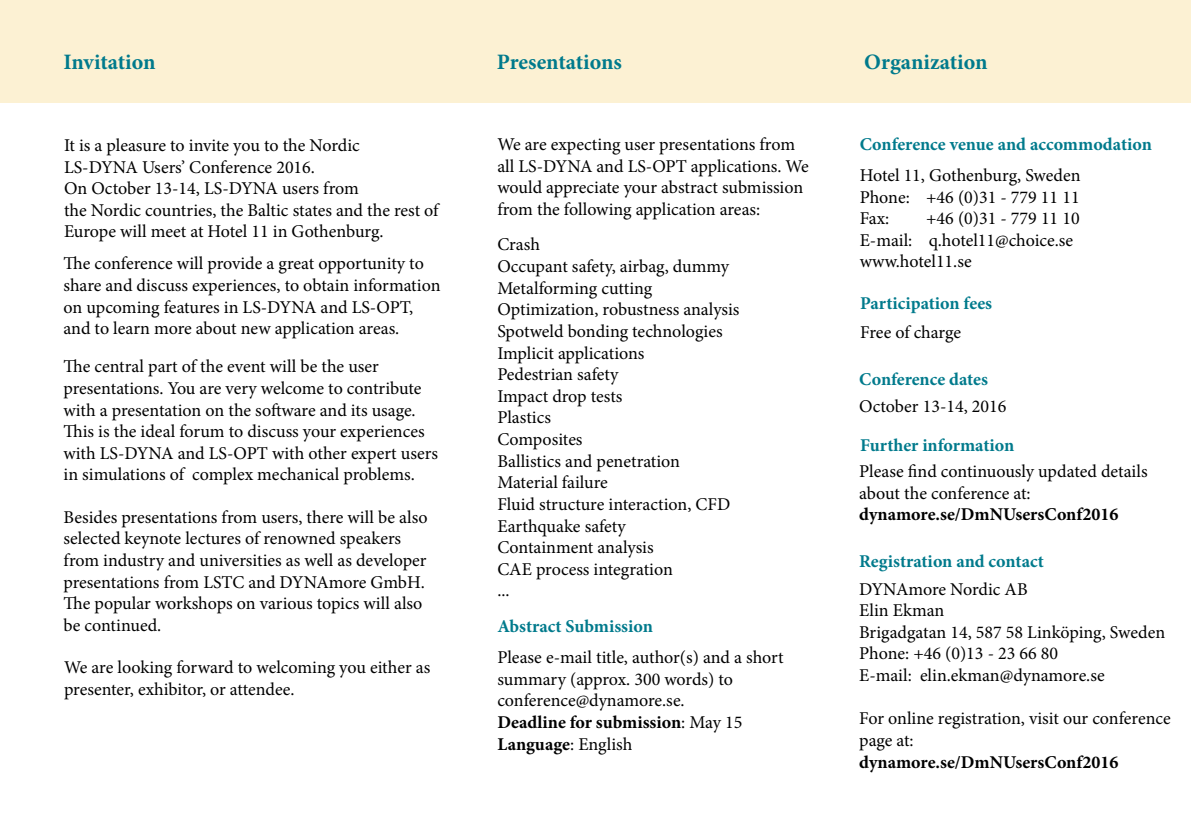
<style>
.page{position:relative;width:1191px;height:840px;background:#fff}
.page>*{position:absolute;margin:0;border:0;box-sizing:border-box;transform-origin:0 0}
.t1{font:700 22px "Minion Pro";letter-spacing:-.005em;color:#007a8c}
.t2{font:18px/21.6px "Minion Pro";color:#000}
.t3{font:700 18px "Minion Pro";color:#007a8c}
.t4{font:700 18px "Minion Pro";color:#000}
.s1{font-weight:700}
.s2{font-weight:400}
</style>
<div class="page">
<p class="t1" style="left:63px;top:46px;width:94px">Invitation</p>
<p class="t2" style="left:64px;top:134px;width:376px">It is a pleasure to invite you to the Nordic<br>LS-DYNA Users’ Conference 2016.<br>On October 13-14, LS-DYNA users from<br>the Nordic countries, the Baltic states and the rest of Europe will meet at Hotel 11 in Gothenburg.</p>
<p class="t2" style="left:63px;top:253px;width:378px">The conference will provide a great opportunity to share and discuss experiences, to obtain information on upcoming features in LS-DYNA and LS-OPT, and to learn more about new application areas.</p>
<p class="t2" style="left:63px;top:355px;width:376px">The central part of the event will be the user presentations. You are very welcome to contribute with a presentation on the software and its usage.<br>This is the ideal forum to discuss your experiences with LS-DYNA and LS-OPT with other expert users in simulations of complex mechanical problems.</p>
<p class="t2" style="left:63px;top:506px;width:366px">Besides presentations from users, there will be also selected keynote lectures of renowned speakers from industry and universities as well as developer presentations from LSTC and DYNAmore GmbH.<br>The popular workshops on various topics will also be continued.</p>
<p class="t2" style="left:64px;top:656px;width:368px">We are looking forward to welcoming you either as presenter, exhibitor, or attendee.</p>
<p class="t1" style="left:497px;top:46px;width:127px">Presentations</p>
<p class="t2" style="left:497px;top:133px;width:313px">We are expecting user presentations from all LS-DYNA and LS-OPT applications. We would appreciate your abstract submission from the following application areas:</p>
<p class="t2" style="left:497px;top:234px;width:244px">Crash<br>Occupant safety, airbag, dummy<br>Metalforming cutting<br>Optimization, robustness analysis<br>Spotweld bonding technologies<br>Implicit applications<br>Pedestrian safety<br>Impact drop tests<br>Plastics<br>Composites<br>Ballistics and penetration<br>Material failure<br>Fluid structure interaction, CFD<br>Earthquake safety<br>Containment analysis<br>CAE process integration<br>...</p>
<p class="t3" style="left:497px;top:613px;width:157px">Abstract Submission</p>
<p class="t2" style="left:497px;top:646px;width:288px">Please e-mail title, author(s) and a short summary (approx. 300 words) to conference@dynamore.se.<br><span class="s1">Deadline for submission</span>: May 15</p>
<p class="t4" style="left:497px;top:731px;width:136px">Language<span class="s2">: English</span></p>
<p class="t1" style="left:864px;top:46px;width:125px">Organization</p>
<p class="t3" style="left:859px;top:131px;width:294px">Conference venue and accommodation</p>
<p class="t2" style="left:859px;top:164px;width:222px;text-align:justify">Hotel 11, Gothenburg, Sweden Phone: +46 (0)31 - 779 11 11<br>Fax:</p>
<p class="t2" style="left:859px;top:207px;width:221px;text-indent:66px">+46 (0)31 - 779 11 10<br>E-mail: q.hotel11@choice.se www.hotel11.se</p>
<p class="t3" style="left:860px;top:290px;width:133px">Participation fees</p>
<p class="t2" style="left:860px;top:321px;width:102px">Free of charge</p>
<p class="t3" style="left:859px;top:366px;width:130px">Conference dates</p>
<p class="t2" style="left:859px;top:395px;width:149px">October 13-14, 2016</p>
<p class="t3" style="left:860px;top:432px;width:155px">Further information</p>
<p class="t2" style="left:859px;top:460px;width:290px">Please find continuously updated details about the conference at:</p>
<p class="t4" style="left:859px;top:501px;width:261px">dynamore.se/DmNUsersConf2016</p>
<p class="t3" style="left:859px;top:548px;width:186px">Registration and contact</p>
<p class="t2" style="left:859px;top:577px;width:307px">DYNAmore Nordic AB<br>Elin Ekman<br>Brigadgatan 14, 587 58 Linköping, Sweden<br>Phone: +46 (0)13 - 23 66 80<br>E-mail: elin.ekman@dynamore.se</p>
<p class="t2" style="left:859px;top:707px;width:313px">For online registration, visit our conference page at:</p>
<p class="t4" style="left:859px;top:748px;width:261px">dynamore.se/DmNUsersConf2016</p>
</div>
